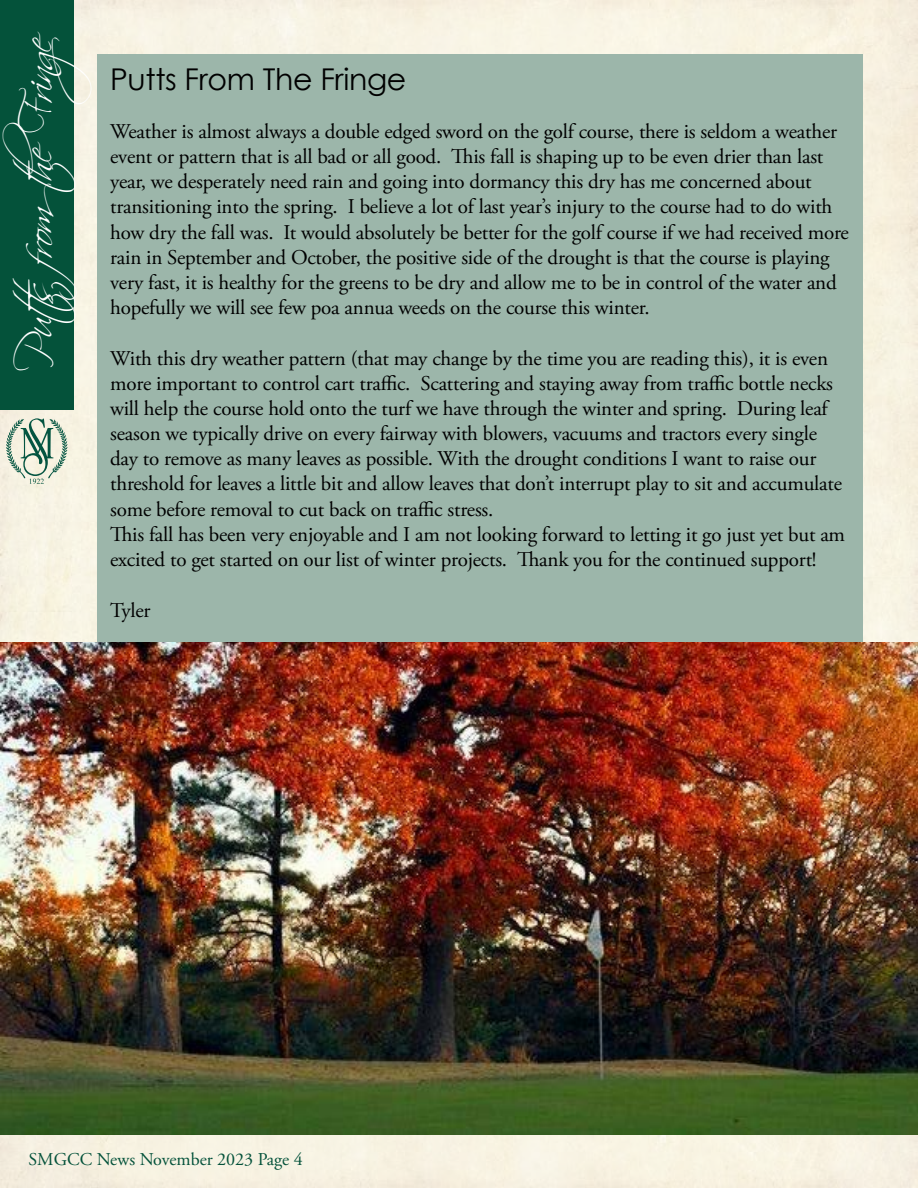
<style>
.page{position:relative;width:918px;height:1188px;background:#f7f3e2}
.page>*{position:absolute;margin:0;border:0;box-sizing:border-box;transform-origin:0 0}
.t1{font:43.5px "Scriptina";color:#fff}
.t2{font:30px "Century Gothic";letter-spacing:-.01em;color:#000}
.t3{font:21px/25.2px "Adobe Garamond Pro";letter-spacing:-.01em;color:#000}
.t4{font:18px "Adobe Garamond Pro";color:#04523a}
</style>
<div class="page">
<div style="left:0;top:0;width:74px;height:410px;background:#04523a"></div>
<svg style="left:6px;top:418px;width:62px;height:66px;background:#bfcdbc"></svg>
<div style="left:97px;top:54px;width:765px;height:1078px;background:#9cb6aa"></div>
<img style="left:0;top:642px;width:918px;height:492px">
<h1 class="t1" style="left:11px;top:372px;width:370px;rotate:-90deg">P u tts fr omthe Fr inge</h1>
<h2 class="t2" style="left:110px;top:61px;width:298px">Putts From The Fringe</h2>
<p class="t3" style="left:110px;top:119px;width:740px">Weather is almost always a double edged sword on the golf course, there is seldom a weather event or pattern that is all bad or all good. This fall is shaping up to be even drier than last year, we desperately need rain and going into dormancy this dry has me concerned about transitioning into the spring. I believe a lot of last year’s injury to the course had to do with how dry the fall was. It would absolutely be better for the golf course if we had received more rain in September and October, the positive side of the drought is that the course is playing very fast, it is healthy for the greens to be dry and allow me to be in control of the water and hopefully we will see few poa annua weeds on the course this winter.</p>
<p class="t3" style="left:110px;top:346px;width:736px">With this dry weather pattern (that may change by the time you are reading this), it is even more important to control cart traffic. Scattering and staying away from traffic bottle necks will help the course hold onto the turf we have through the winter and spring. During leaf season we typically drive on every fairway with blowers, vacuums and tractors every single day to remove as many leaves as possible. With the drought conditions I want to raise our threshold for leaves a little bit and allow leaves that don’t interrupt play to sit and accumulate some before removal to cut back on traffic stress.<br>This fall has been very enjoyable and I am not looking forward to letting it go just yet but am excited to get started on our list of winter projects. Thank you for the continued support!</p>
<p class="t3" style="left:110px;top:598px;width:42px">Tyler</p>
<p class="t4" style="left:28px;top:1149px;width:276px">SMGCC News November 2023 Page 4</p>
</div>
